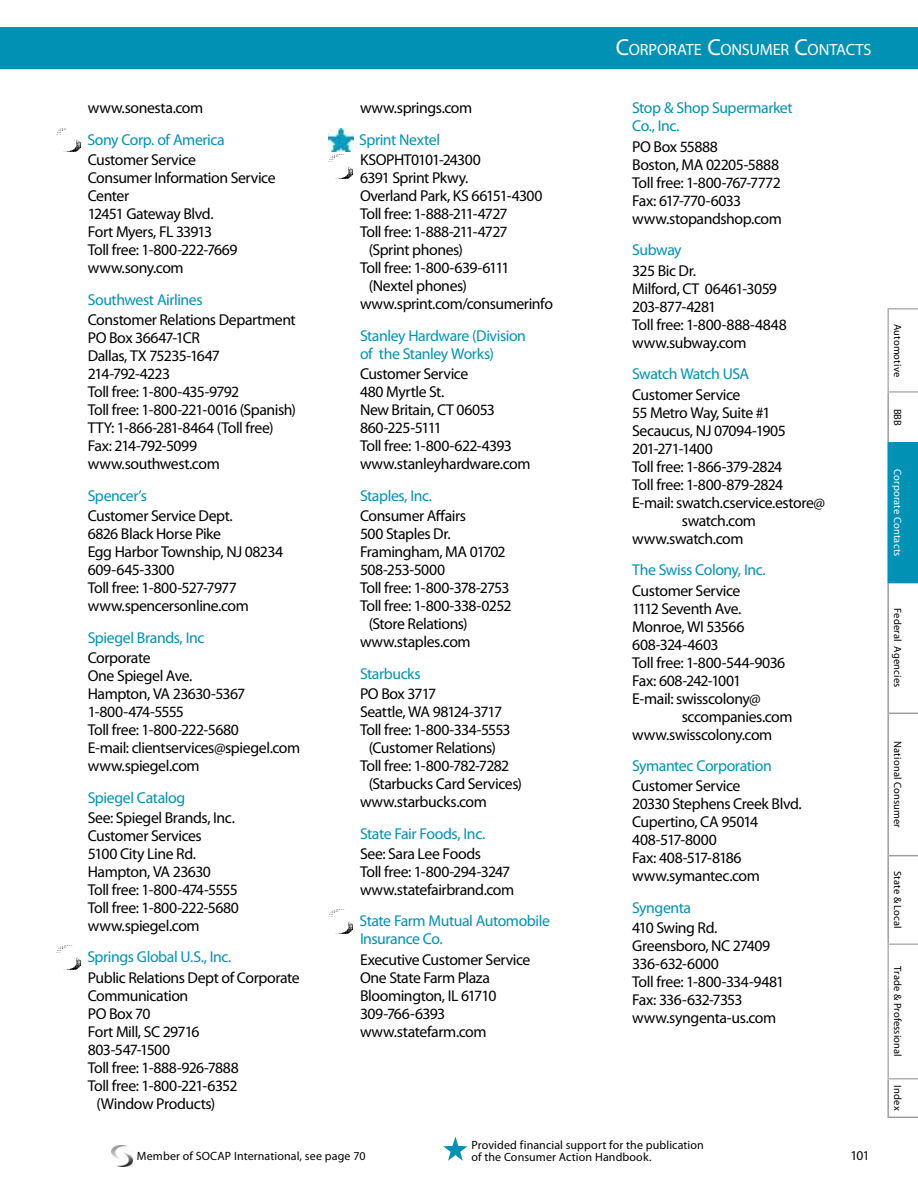
<style>
.page{position:relative;width:918px;height:1188px;background:#fff}
.page>*{position:absolute;margin:0;border:0;box-sizing:border-box;transform-origin:0 0}
.t1{font:16.35px "Myriad Pro";letter-spacing:-.005em;color:#fff}
.t2{font:15.75px/18px "Myriad Pro";letter-spacing:-.03em;color:#000}
.t3{font:15.75px/18px "Myriad Pro";letter-spacing:-.025em;color:#0091b5}
.t4{font:15.75px "Myriad Pro";letter-spacing:-.055em;color:#000}
.t5{font:15.75px "Myriad Pro";letter-spacing:-.05em;color:#000}
.t6{font:13.5px "Myriad Pro";color:#000}
.t7{font:12px/12px "Myriad Pro";letter-spacing:.01em;color:#000}
.t8{font:10.5px "Myriad Pro";letter-spacing:.015em;color:#000}
.t9{font:10.5px "Myriad Pro";letter-spacing:.015em;color:#fff}
.s1{font-size:23.25px}
</style>
<div class="page">
<svg style="left:443px;top:1137px;width:25px;height:24px"></svg>
<img style="left:111px;top:1145px;width:21px;height:22px">
<div style="left:0;top:27px;width:918px;height:42px;background:#0091b5"></div>
<div style="left:888px;top:443px;width:30px;height:140px;background:#0091b5"></div>
<svg style="left:889px;top:1117px;width:29px;height:1px"></svg>
<hr style="left:887px;top:1080px;width:2px;height:38px;background:#9d9fa2">
<hr style="left:887px;top:393px;width:2px;height:49px;background:#9d9fa2">
<hr style="left:887px;top:583px;width:2px;height:130px;background:#9d9fa2">
<svg style="left:889px;top:713px;width:29px;height:1px"></svg>
<hr style="left:887px;top:713px;width:2px;height:143px;background:#9d9fa2">
<svg style="left:889px;top:855px;width:29px;height:1px"></svg>
<hr style="left:887px;top:856px;width:2px;height:87px;background:#9d9fa2">
<hr style="left:889px;top:943px;width:29px;height:2px;background:#b3b2b0">
<hr style="left:889px;top:1078px;width:29px;height:2px;background:#b3b2b0">
<hr style="left:887px;top:943px;width:2px;height:137px;background:#b3b2b0">
<hr style="left:889px;top:308px;width:29px;height:2px;background:#b3b2b0">
<hr style="left:889px;top:391px;width:29px;height:2px;background:#b3b2b0">
<hr style="left:887px;top:308px;width:2px;height:85px;background:#b3b2b0">
<hr style="left:889px;top:442px;width:29px;height:2px;background:#0091b5">
<hr style="left:887px;top:442px;width:2px;height:141px;background:#0091b5">
<img style="left:56px;top:128px;width:25px;height:24px">
<img style="left:56px;top:946px;width:25px;height:23px">
<img style="left:328px;top:154px;width:25px;height:24px">
<img style="left:329px;top:128px;width:24px;height:24px">
<img style="left:329px;top:910px;width:24px;height:23px">
<p class="t2" style="left:88px;top:99px;width:117px">www.sonesta.com</p>
<p class="t3" style="left:87px;top:130px;width:139px">Sony Corp. of America</p>
<p class="t2" style="left:88px;top:151px;width:189px">Customer Service<br>Consumer Information Service<br>Center<br>12451 Gateway Blvd.<br>Fort Myers, FL 33913<br>Toll free: 1-800-222-7669 www.sony.com</p>
<p class="t3" style="left:88px;top:290px;width:116px">Southwest Airlines</p>
<p class="t2" style="left:88px;top:311px;width:210px">Constomer Relations Department<br>PO Box 36647-1CR<br>Dallas, TX 75235-1647<br>214-792-4223<br>Toll free: 1-800-435-9792<br>Toll free: 1-800-221-0016 (Spanish)<br>TTY: 1-866-281-8464 (Toll free)<br>Fax: 214-792-5099 www.southwest.com</p>
<p class="t3" style="left:88px;top:486px;width:61px">Spencer’s</p>
<p class="t2" style="left:88px;top:507px;width:197px">Customer Service Dept.<br>6826 Black Horse Pike<br>Egg Harbor Township, NJ 08234<br>609-645-3300<br>Toll free: 1-800-527-7977 www.spencersonline.com</p>
<p class="t3" style="left:88px;top:628px;width:118px">Spiegel Brands, Inc</p>
<p class="t2" style="left:88px;top:648px;width:214px">Corporate<br>One Spiegel Ave.<br>Hampton, VA 23630-5367<br>1-800-474-5555<br>Toll free: 1-800-222-5680<br>E-mail: clientservices@spiegel.com www.spiegel.com</p>
<p class="t3" style="left:88px;top:788px;width:99px">Spiegel Catalog</p>
<p class="t2" style="left:88px;top:808px;width:153px">See: Spiegel Brands, Inc.<br>Customer Services<br>5100 City Line Rd.<br>Hampton, VA 23630<br>Toll free: 1-800-474-5555<br>Toll free: 1-800-222-5680 www.spiegel.com</p>
<p class="t3" style="left:87px;top:948px;width:146px">Springs Global U.S., Inc.</p>
<p class="t2" style="left:88px;top:968px;width:214px">Public Relations Dept of Corporate</p>
<p class="t2" style="left:88px;top:986px;width:102px">Communication</p>
<p class="t2" style="left:88px;top:1004px;width:64px">PO Box 70</p>
<p class="t2" style="left:88px;top:1022px;width:113px">Fort Mill, SC 29716</p>
<p class="t2" style="left:88px;top:1040px;width:84px">803-547-1500</p>
<p class="t2" style="left:88px;top:1058px;width:153px">Toll free: 1-888-926-7888</p>
<p class="t2" style="left:88px;top:1076px;width:151px">Toll free: 1-800-221-6352</p>
<p class="t2" style="left:97px;top:1094px;width:120px">(Window Products)</p>
<p class="t2" style="left:360px;top:99px;width:114px">www.springs.com</p>
<p class="t3" style="left:359px;top:130px;width:82px">Sprint Nextel</p>
<p class="t2" style="left:360px;top:151px;width:122px">KSOPHT0101-24300</p>
<p class="t2" style="left:360px;top:169px;width:110px">6391 Sprint Pkwy.</p>
<p class="t2" style="left:360px;top:187px;width:184px">Overland Park, KS 66151-4300</p>
<p class="t2" style="left:360px;top:205px;width:149px">Toll free: 1-888-211-4727</p>
<p class="t2" style="left:360px;top:223px;width:149px">Toll free: 1-888-211-4727</p>
<p class="t2" style="left:369px;top:241px;width:96px">(Sprint phones)</p>
<p class="t2" style="left:360px;top:259px;width:151px">Toll free: 1-800-639-6111</p>
<p class="t2" style="left:369px;top:277px;width:100px">(Nextel phones)</p>
<p class="t2" style="left:360px;top:295px;width:194px">www.sprint.com/consumerinfo</p>
<p class="t3" style="left:360px;top:326px;width:168px">Stanley Hardware (Division of the Stanley Works)</p>
<p class="t2" style="left:360px;top:365px;width:172px">Customer Service<br>480 Myrtle St.<br>New Britain, CT 06053<br>860-225-5111<br>Toll free: 1-800-622-4393 www.stanleyhardware.com</p>
<p class="t3" style="left:360px;top:486px;width:74px">Staples, Inc.</p>
<p class="t2" style="left:360px;top:507px;width:108px">Consumer Affairs</p>
<p class="t2" style="left:360px;top:525px;width:92px">500 Staples Dr.</p>
<p class="t2" style="left:360px;top:543px;width:147px">Framingham, MA 01702</p>
<p class="t2" style="left:360px;top:561px;width:87px">508-253-5000</p>
<p class="t2" style="left:360px;top:579px;width:151px">Toll free: 1-800-378-2753</p>
<p class="t2" style="left:360px;top:597px;width:153px">Toll free: 1-800-338-0252</p>
<p class="t2" style="left:369px;top:615px;width:100px">(Store Relations)</p>
<p class="t2" style="left:360px;top:633px;width:112px">www.staples.com</p>
<p class="t3" style="left:360px;top:664px;width:62px">Starbucks</p>
<p class="t5" style="left:360px;top:684px;width:78px">PO Box 3717</p>
<p class="t2" style="left:360px;top:702px;width:144px">Seattle, WA 98124-3717</p>
<p class="t2" style="left:360px;top:720px;width:152px">Toll free: 1-800-334-5553</p>
<p class="t2" style="left:369px;top:739px;width:129px">(Customer Relations)</p>
<p class="t2" style="left:360px;top:757px;width:151px">Toll free: 1-800-782-7282</p>
<p class="t2" style="left:369px;top:775px;width:155px">(Starbucks Card Services)</p>
<p class="t2" style="left:360px;top:793px;width:128px">www.starbucks.com</p>
<p class="t3" style="left:360px;top:824px;width:127px">State Fair Foods, Inc.</p>
<p class="t2" style="left:360px;top:844px;width:156px">See: Sara Lee Foods<br>Toll free: 1-800-294-3247 www.statefairbrand.com</p>
<p class="t3" style="left:360px;top:912px;width:192px">State Farm Mutual Automobile<br>Insurance Co.</p>
<p class="t2" style="left:360px;top:950px;width:172px">Executive Customer Service<br>One State Farm Plaza<br>Bloomington, IL 61710<br>309-766-6393 www.statefarm.com</p>
<p class="t1" style="left:616px;top:39px;width:257px"><span class="s1">C</span>ORPORATE <span class="s1">C</span>ONSUMER <span class="s1">C</span>ONTACTS</p>
<p class="t3" style="left:632px;top:99px;width:162px">Stop &amp; Shop Supermarket<br>Co., Inc.</p>
<p class="t2" style="left:632px;top:137px;width:151px">PO Box 55888<br>Boston, MA 02205-5888<br>Toll free: 1-800-767-7772<br>Fax: 617-770-6033 www.stopandshop.com</p>
<p class="t3" style="left:632px;top:241px;width:51px">Subway</p>
<p class="t2" style="left:632px;top:261px;width:156px">325 Bic Dr.<br>Milford, CT 06461-3059<br>203-877-4281<br>Toll free: 1-800-888-4848 www.subway.com</p>
<p class="t3" style="left:632px;top:365px;width:118px">Swatch Watch USA</p>
<p class="t2" style="left:632px;top:385px;width:110px">Customer Service</p>
<p class="t2" style="left:632px;top:403px;width:140px">55 Metro Way, Suite #1</p>
<p class="t2" style="left:632px;top:421px;width:155px">Secaucus, NJ 07094-1905</p>
<p class="t4" style="left:632px;top:439px;width:82px">201-271-1400</p>
<p class="t2" style="left:632px;top:457px;width:152px">Toll free: 1-866-379-2824</p>
<p class="t2" style="left:632px;top:475px;width:153px">Toll free: 1-800-879-2824</p>
<p class="t2" style="left:632px;top:493px;width:194px">E-mail: swatch.cservice.estore@</p>
<p class="t2" style="left:682px;top:511px;width:76px">swatch.com</p>
<p class="t2" style="left:632px;top:529px;width:113px">www.swatch.com</p>
<p class="t3" style="left:632px;top:561px;width:135px">The Swiss Colony, Inc.</p>
<p class="t2" style="left:632px;top:581px;width:155px">Customer Service<br>1112 Seventh Ave.<br>Monroe, WI 53566<br>608-324-4603<br>Toll free: 1-800-544-9036<br>Fax: 608-242-1001<br>E-mail: swisscolony@</p>
<p class="t2" style="left:632px;top:707px;width:162px;text-indent:50px">sccompanies.com www.swisscolony.com</p>
<p class="t3" style="left:632px;top:757px;width:141px">Symantec Corporation</p>
<p class="t2" style="left:632px;top:777px;width:171px">Customer Service<br>20330 Stephens Creek Blvd.<br>Cupertino, CA 95014<br>408-517-8000<br>Fax: 408-517-8186 www.symantec.com</p>
<p class="t3" style="left:632px;top:898px;width:60px">Syngenta</p>
<p class="t2" style="left:632px;top:919px;width:154px">410 Swing Rd.<br>Greensboro, NC 27409<br>336-632-6000<br>Toll free: 1-800-334-9481<br>Fax: 336-632-7353 www.syngenta-us.com</p>
<p class="t7" style="left:471px;top:1138px;width:234px">Provided financial support for the publication of the Consumer Action Handbook.</p>
<p class="t7" style="left:137px;top:1150px;width:230px">Member of SOCAP International, see page 70</p>
<p class="t6" style="left:851px;top:1147px;width:21px">101</p>
<p class="t8" style="left:904px;top:324px;width:55px;rotate:90deg">Automotive</p>
<p class="t8" style="left:904px;top:409px;width:19px;rotate:90deg">BBB</p>
<p class="t9" style="left:904px;top:469px;width:89px;rotate:90deg">Corporate Contacts</p>
<p class="t8" style="left:904px;top:608px;width:80px;rotate:90deg">Federal Agencies</p>
<p class="t8" style="left:904px;top:741px;width:88px;rotate:90deg">National Consumer</p>
<p class="t8" style="left:904px;top:871px;width:59px;rotate:90deg">State &amp; Local</p>
<p class="t8" style="left:904px;top:966px;width:92px;rotate:90deg">Trade &amp; Professional</p>
<p class="t8" style="left:904px;top:1085px;width:27px;rotate:90deg">Index</p>
</div>
